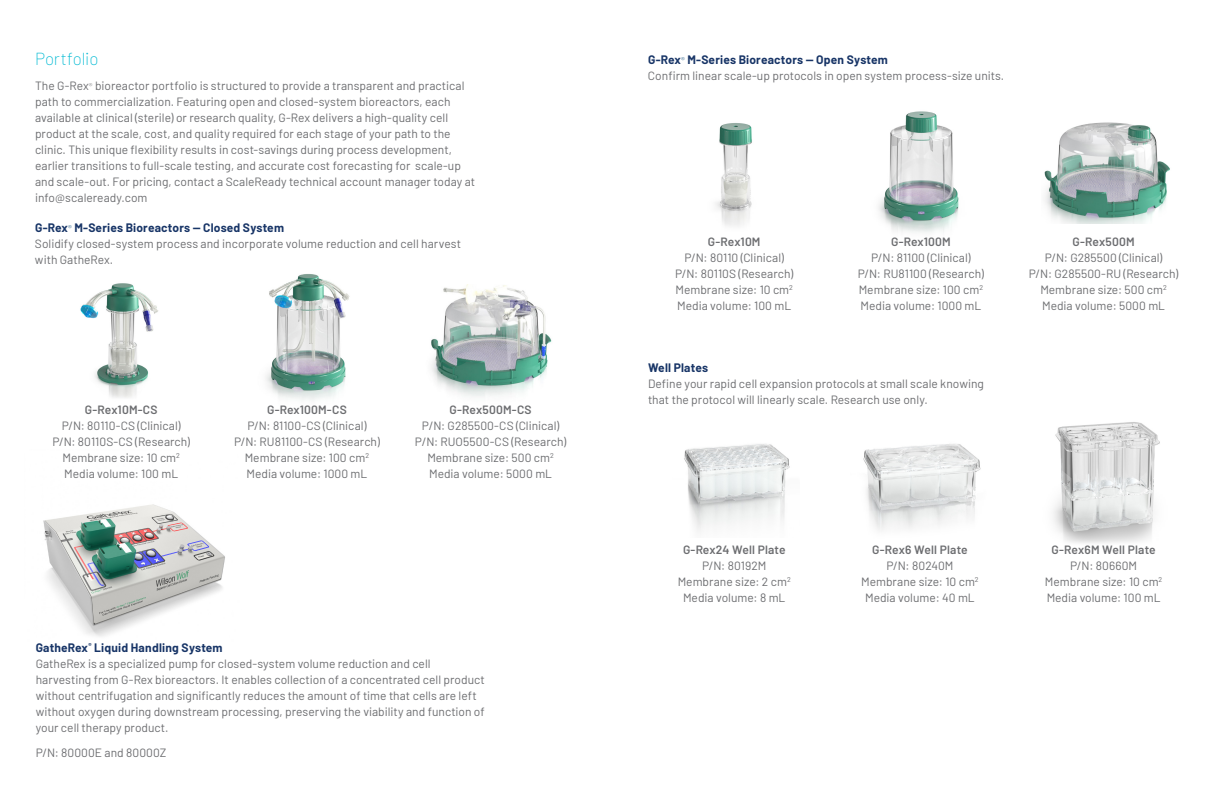
<style>
.page{position:relative;width:1224px;height:792px;background:#fff}
.page>*{position:absolute;margin:0;border:0;box-sizing:border-box;transform-origin:0 0}
.t1{font:200 17px "Barlow";letter-spacing:-.005em;color:#03bad3}
.t2{font:12px/16px "Barlow";color:#6c6d70;text-align:center}
.t3{font:600 12px "Barlow";letter-spacing:.01em;color:#6c6d70}
.t4{font:700 12px "Barlow";letter-spacing:.015em;color:#183567}
.s1{font-weight:200;font-size:8.2px}
.s2{font-weight:700;color:#183567}
.s3{font-weight:200;font-size:8.2px;color:#004070}
</style>
<div class="page">
<img style="left:878px;top:111px;width:81px;height:122px">
<img style="left:80px;top:283px;width:78px;height:115px">
<img style="left:43px;top:504px;width:182px;height:133px">
<img style="left:266px;top:274px;width:84px;height:127px">
<img style="left:431px;top:285px;width:121px;height:112px">
<img style="left:1053px;top:422px;width:107px;height:121px">
<img style="left:715px;top:123px;width:37px;height:103px">
<img style="left:1044px;top:122px;width:126px;height:102px">
<img style="left:684px;top:444px;width:106px;height:87px">
<img style="left:863px;top:444px;width:118px;height:86px">
<h1 class="t1" style="left:35px;top:46px;width:65px">Portfolio</h1>
<p class="t2" style="left:35px;top:77px;width:442px;text-align:left">The G-Rex<span class="s1">®</span> bioreactor portfolio is structured to provide a transparent and practical path to commercialization. Featuring open and closed-system bioreactors, each available at clinical (sterile) or research quality, G-Rex delivers a high-quality cell product at the scale, cost, and quality required for each stage of your path to the clinic. This unique flexibility results in cost-savings during process development, earlier transitions to full-scale testing, and accurate cost forecasting for scale-up and scale-out. For pricing, contact a ScaleReady technical account manager today at info@scaleready.com</p>
<p class="t2" style="left:35px;top:219px;width:428px;text-align:left"><span class="s2">G-Rex</span><span class="s3">®</span> <span class="s2">M-Series Bioreactors — Closed System<br></span>Solidify closed-system process and incorporate volume reduction and cell harvest with GatheRex.</p>
<p class="t3" style="left:85px;top:401px;width:74px">G-Rex10M-CS</p>
<p class="t2" style="left:52px;top:417px;width:139px">P/N: 80110-CS (Clinical)<br>P/N: 80110S-CS (Research)<br>Membrane size: 10 cm<sup>2<br></sup>Media volume: 100 mL</p>
<p class="t3" style="left:267px;top:401px;width:81px">G-Rex100M-CS</p>
<p class="t2" style="left:234px;top:417px;width:147px">P/N: 81100-CS (Clinical)<br>P/N: RU81100-CS (Research)<br>Membrane size: 100 cm<sup>2<br></sup>Media volume: 1000 mL</p>
<p class="t3" style="left:450px;top:401px;width:84px">G-Rex500M-CS</p>
<p class="t2" style="left:415px;top:417px;width:153px">P/N: G285500-CS (Clinical)<br>P/N: RUO5500-CS (Research)<br>Membrane size: 500 cm<sup>2<br></sup>Media volume: 5000 mL</p>
<p class="t2" style="left:36px;top:639px;width:451px;text-align:left"><span class="s2">GatheRex</span><sup>®</sup> <span class="s2">Liquid Handling System<br></span>GatheRex is a specialized pump for closed-system volume reduction and cell harvesting from G-Rex bioreactors. It enables collection of a concentrated cell product without centrifugation and significantly reduces the amount of time that cells are left without oxygen during downstream processing, preserving the viability and function of your cell therapy product.</p>
<p class="t2" style="left:36px;top:744px;width:132px">P/N: 80000E and 80000Z</p>
<p class="t2" style="left:648px;top:51px;width:358px;text-align:left"><span class="s2">G-Rex</span><span class="s3">®</span> <span class="s2">M-Series Bioreactors — Open System<br></span>Confirm linear scale-up protocols in open system process-size units.</p>
<p class="t3" style="left:708px;top:233px;width:54px">G-Rex10M</p>
<p class="t2" style="left:675px;top:249px;width:120px">P/N: 80110 (Clinical)<br>P/N: 80110S (Research)<br>Membrane size: 10 cm<sup>2<br></sup>Media volume: 100 mL</p>
<p class="t3" style="left:891px;top:233px;width:61px">G-Rex100M</p>
<p class="t2" style="left:858px;top:249px;width:128px">P/N: 81100 (Clinical)<br>P/N: RU81100 (Research)<br>Membrane size: 100 cm<sup>2<br></sup>Media volume: 1000 mL</p>
<p class="t4" style="left:648px;top:359px;width:62px">Well Plates</p>
<p class="t2" style="left:648px;top:375px;width:337px;text-align:left">Define your rapid cell expansion protocols at small scale knowing that the protocol will linearly scale. Research use only.</p>
<p class="t3" style="left:1073px;top:233px;width:64px">G-Rex500M</p>
<p class="t2" style="left:1029px;top:249px;width:151px">P/N: G285500 (Clinical)<br>P/N: G285500-RU (Research)<br>Membrane size: 500 cm<sup>2<br></sup>Media volume: 5000 mL</p>
<p class="t3" style="left:683px;top:541px;width:104px">G-Rex24 Well Plate</p>
<p class="t2" style="left:678px;top:557px;width:115px">P/N: 80192M<br>Membrane size: 2 cm<sup>2<br></sup>Media volume: 8 mL</p>
<p class="t3" style="left:872px;top:541px;width:97px">G-Rex6 Well Plate</p>
<p class="t2" style="left:861px;top:557px;width:119px">P/N: 80240M<br>Membrane size: 10 cm<sup>2<br></sup>Media volume: 40 mL</p>
<p class="t3" style="left:1052px;top:541px;width:106px">G-Rex6M Well Plate</p>
<p class="t2" style="left:1045px;top:557px;width:119px">P/N: 80660M<br>Membrane size: 10 cm<sup>2<br></sup>Media volume: 100 mL</p>
</div>
